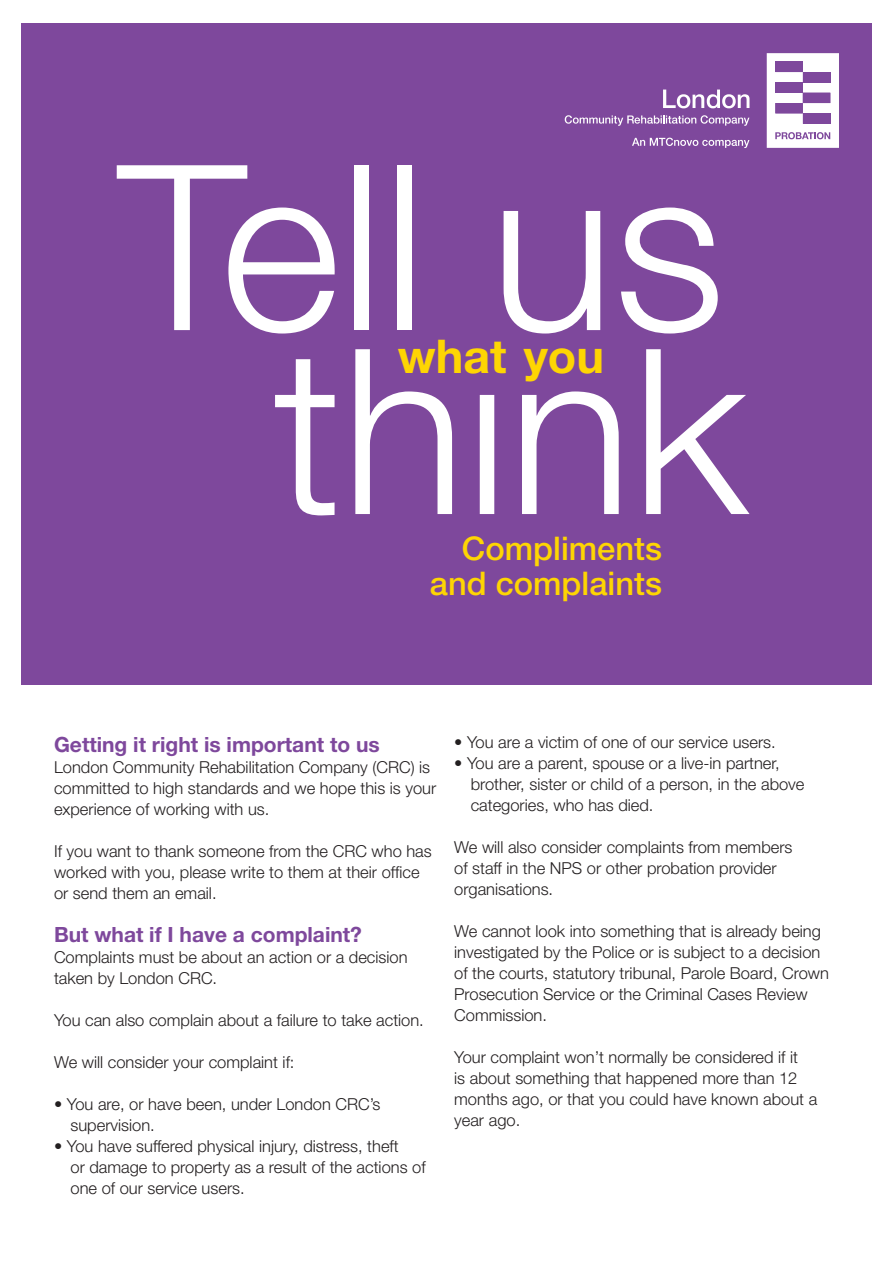
<style>
.page{position:relative;width:893px;height:1263px;background:#fff}
.page>*{position:absolute;margin:0;border:0;box-sizing:border-box;transform-origin:0 0}
.t1{font:300 230.85px "Helvetica Neue";color:#fff}
.t2{font:700 46.65px "Helvetica Neue";color:#fed503}
.t3{font:500 32.55px/35.2px "Helvetica Neue";color:#fed503;text-align:right}
.t4{font:700 21px "Helvetica Neue";color:#7e489c}
.t5{font:300 16.5px/21px "Helvetica Neue";color:#231f20}
</style>
<div class="page">
<div style="left:21px;top:23px;width:851px;height:662px;background:#7e489c"></div>
<svg style="left:663px;top:90px;width:86px;height:18px"></svg>
<svg style="left:565px;top:115px;width:184px;height:11px"></svg>
<svg style="left:632px;top:138px;width:117px;height:10px"></svg>
<svg style="left:767px;top:53px;width:72px;height:95px"></svg>
<h1 class="t1" style="left:118px;top:107px;width:608px">Tell us</h1>
<h2 class="t2" style="left:398px;top:327px;width:208px">what you</h2>
<h1 class="t1" style="left:273px;top:291px;width:476px">think</h1>
<h3 class="t3" style="left:430px;top:530px;width:233px">Compliments and complaints</h3>
<p class="t4" style="left:54px;top:731px;width:327px">Getting it right is important to us</p>
<p class="t5" style="left:54px;top:756px;width:384px">London Community Rehabilitation Company (CRC) is committed to high standards and we hope this is your experience of working with us.</p>
<p class="t5" style="left:54px;top:840px;width:379px">If you want to thank someone from the CRC who has worked with you, please write to them at their office or send them an email.</p>
<p class="t4" style="left:54px;top:922px;width:309px">But what if I have a complaint?</p>
<p class="t5" style="left:54px;top:946px;width:355px">Complaints must be about an action or a decision taken by London CRC.</p>
<p class="t5" style="left:54px;top:1009px;width:371px">You can also complain about a failure to take action.</p>
<p class="t5" style="left:54px;top:1051px;width:242px">We will consider your complaint if:</p>
<p class="t5" style="left:70px;top:1093px;width:311px;text-indent:-16px">• You are, or have been, under London CRC’s supervision.</p>
<p class="t5" style="left:70px;top:1135px;width:357px;text-indent:-16px">• You have suffered physical injury, distress, theft<br>or damage to property as a result of the actions of one of our service users.</p>
<p class="t5" style="left:454px;top:731px;width:323px">• You are a victim of one of our service users.</p>
<p class="t5" style="left:471px;top:752px;width:335px;text-indent:-16px">• You are a parent, spouse or a live-in partner, brother, sister or child of a person, in the above categories, who has died.</p>
<p class="t5" style="left:454px;top:836px;width:340px">We will also consider complaints from members of staff in the NPS or other probation provider organisations.</p>
<p class="t5" style="left:454px;top:920px;width:376px">We cannot look into something that is already being investigated by the Police or is subject to a decision of the courts, statutory tribunal, Parole Board, Crown Prosecution Service or the Criminal Cases Review Commission.</p>
<p class="t5" style="left:454px;top:1046px;width:365px">Your complaint won’t normally be considered if it<br>is about something that happened more than 12 months ago, or that you could have known about a year ago.</p>
</div>
